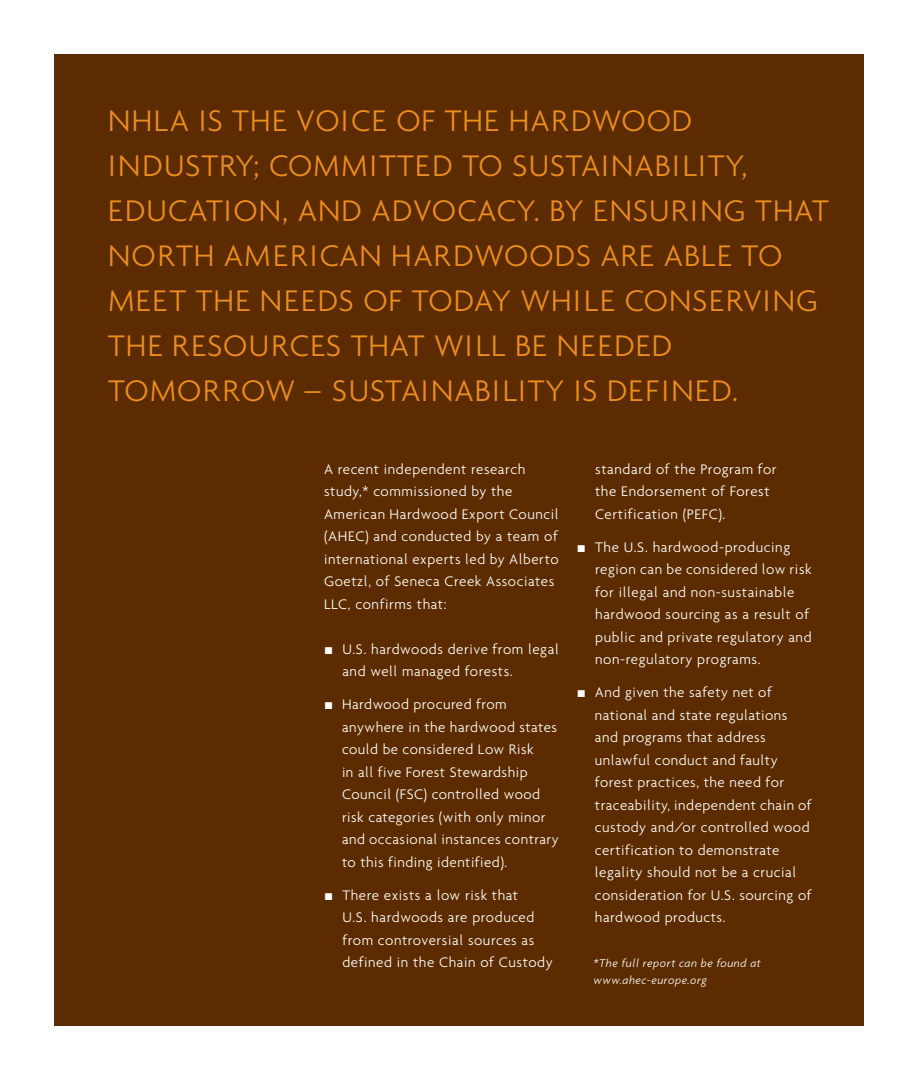
<style>
.page{position:relative;width:918px;height:1080px;background:#fff}
.page>*{position:absolute;margin:0;border:0;box-sizing:border-box;transform-origin:0 0}
.t1{font:300 32.25px/45px "Agenda";letter-spacing:.035em;color:#ec8d1c}
.t2{font:300 15px/22.5px "Agenda";letter-spacing:.035em;color:#fff}
.t3{font:italic 300 12px/16.5px "Agenda";letter-spacing:.04em;color:#fff}
.s1{font-family:"Times New Roman";font-weight:400}
</style>
<div class="page">
<div style="left:54px;top:54px;width:810px;height:972px;background:#5c2c00"></div>
<p class="t1" style="left:108px;top:98px;width:723px">NHLA IS THE VOICE OF THE HARDWOOD INDUSTRY; COMMITTED TO SUSTAINABILITY, EDUCATION, AND ADVOCACY. BY ENSURING THAT NORTH AMERICAN HARDWOODS ARE ABLE TO MEET THE NEEDS OF TODAY WHILE CONSERVING THE RESOURCES THAT WILL BE NEEDED TOMORROW – SUSTAINABILITY IS DEFINED.</p>
<p class="t2" style="left:324px;top:457px;width:236px">A recent independent research study,* commissioned by the<br>American Hardwood Export Council (AHEC) and conducted by a team of international experts led by Alberto<br>Goetzl, of Seneca Creek Associates<br>LLC, confirms that:</p>
<p class="t2" style="left:342px;top:637px;width:218px;text-indent:-18px"><span class="s1">■</span> U.S. hardwoods derive from legal and well managed forests.</p>
<p class="t2" style="left:342px;top:693px;width:218px;text-indent:-18px"><span class="s1">■</span> Hardwood procured from anywhere in the hardwood states could be considered Low Risk<br>in all five Forest Stewardship<br>Council (FSC) controlled wood risk categories (with only minor and occasional instances contrary to this finding identified).</p>
<p class="t2" style="left:342px;top:883px;width:212px;text-indent:-18px"><span class="s1">■</span> There exists a low risk that<br>U.S. hardwoods are produced from controversial sources as defined in the Chain of Custody</p>
<p class="t2" style="left:595px;top:457px;width:183px">standard of the Program for the Endorsement of Forest<br>Certification (PEFC).</p>
<p class="t2" style="left:595px;top:535px;width:218px;text-indent:-18px"><span class="s1">■</span> The U.S. hardwood-producing region can be considered low risk for illegal and non-sustainable hardwood sourcing as a result of public and private regulatory and non-regulatory programs.</p>
<p class="t2" style="left:595px;top:681px;width:218px;text-indent:-18px"><span class="s1">■</span> And given the safety net of national and state regulations and programs that address unlawful conduct and faulty forest practices, the need for traceability, independent chain of custody and/or controlled wood certification to demonstrate legality should not be a crucial consideration for U.S. sourcing of hardwood products.</p>
<p class="t3" style="left:593px;top:955px;width:169px">*The full report can be found at www.ahec-europe.org</p>
</div>
